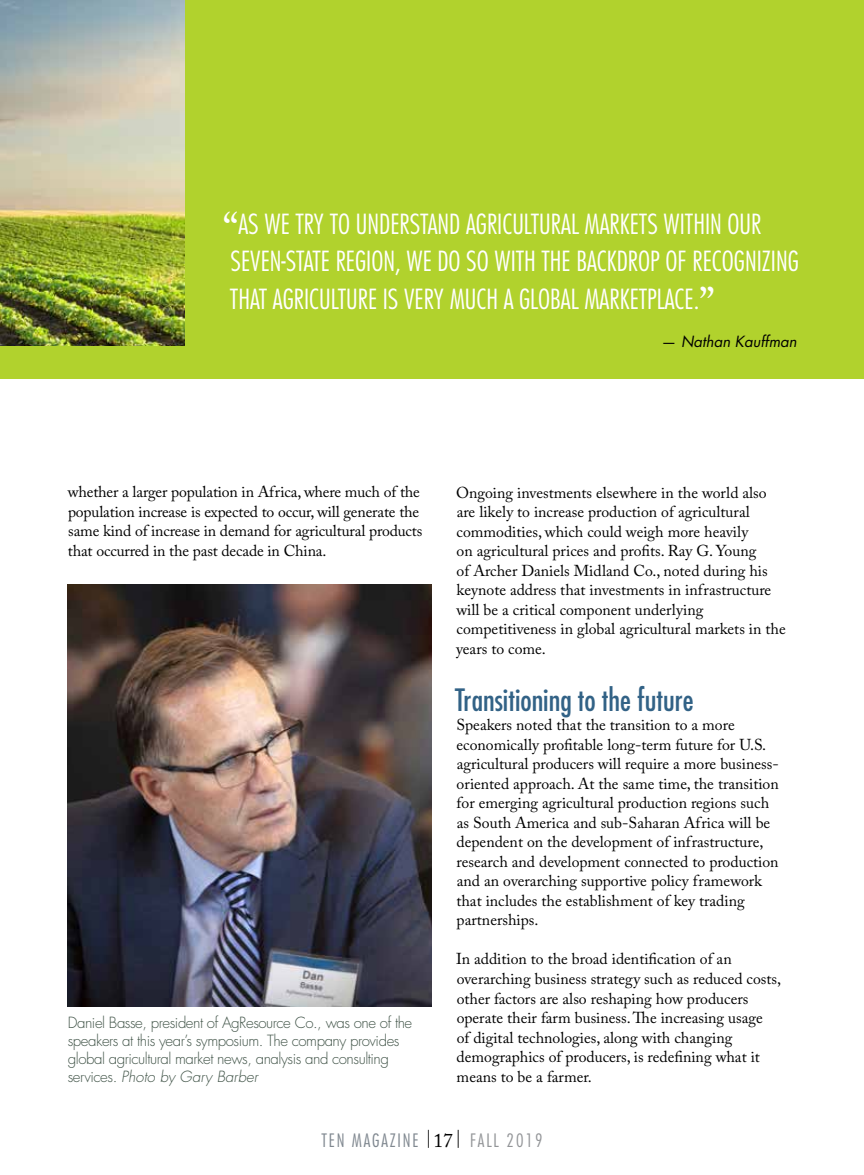
<style>
.page{position:relative;width:864px;height:1175px;background:#fff}
.page>*{position:absolute;margin:0;border:0;box-sizing:border-box;transform-origin:0 0}
.t1{font:condensed 30px "Futura Std";color:#326286}
.t2{font:300 condensed 27px/37.5px "Futura Std";color:#fff}
.t3{font:300 condensed 18px "Futura Std";letter-spacing:.1em;color:#808890}
.t4{font:15.75px/19.5px "Adobe Caslon Pro";color:#000}
.t5{font:300 15px/18px "Futura Std";letter-spacing:-.03em;color:#415448}
.t6{font:italic 15px "Futura Std";color:#000}
.s1{font-family:"Adobe Caslon Pro";font-weight:400;font-stretch:normal;font-size:43.5px}
.s2{font-style:normal}
.s3{font-style:italic}
.s4{font-stretch:normal;color:#000}
.s5{font-family:"Adobe Caslon Pro";font-weight:400;font-stretch:normal;font-size:19.5px;color:#000}
.s6{color:#939598}
</style>
<div class="page">
<img style="left:0;top:0;width:186px;height:346px">
<div style="left:0;top:346px;width:430px;height:32px;background:#b1d22d"></div>
<img style="left:68px;top:585px;width:364px;height:421px">
<div style="left:186px;top:0;width:678px;height:378px;background:#b1d22d"></div>
<h2 class="t2" style="left:223px;top:205px;width:578px"><span class="s1">“</span>AS WE TRY TO UNDERSTAND AGRICULTURAL MARKETS WITHIN OUR<br>SEVEN-STATE REGION, WE DO SO WITH THE BACKDROP OF RECOGNIZING<br>THAT AGRICULTURE IS VERY MUCH A GLOBAL MARKETPLACE.<span class="s1">”</span></h2>
<p class="t6" style="left:661px;top:331px;width:137px"><span class="s2">—</span> Nathan Kauffman</p>
<p class="t4" style="left:68px;top:482px;width:356px">whether a larger population in Africa, where much of the population increase is expected to occur, will generate the same kind of increase in demand for agricultural products that occurred in the past decade in China.</p>
<p class="t4" style="left:456px;top:482px;width:331px">Ongoing investments elsewhere in the world also are likely to increase production of agricultural commodities, which could weigh more heavily<br>on agricultural prices and profits. Ray G. Young<br>of Archer Daniels Midland Co., noted during his keynote address that investments in infrastructure will be a critical component underlying competitiveness in global agricultural markets in the years to come.</p>
<h1 class="t1" style="left:455px;top:682px;width:240px">Transitioning to the future</h1>
<p class="t4" style="left:456px;top:715px;width:324px">Speakers noted that the transition to a more economically profitable long-term future for U.S. agricultural producers will require a more business&shy;oriented approach. At the same time, the transition for emerging agricultural production regions such as South America and sub-Saharan Africa will be dependent on the development of infrastructure, research and development connected to production and an overarching supportive policy framework that includes the establishment of key trading partnerships.</p>
<p class="t4" style="left:456px;top:949px;width:327px">In addition to the broad identification of an overarching business strategy such as reduced costs, other factors are also reshaping how producers operate their farm business. The increasing usage<br>of digital technologies, along with changing demographics of producers, is redefining what it means to be a farmer.</p>
<p class="t5" style="left:68px;top:1014px;width:346px">Daniel Basse, president of AgResource Co., was one of the speakers at this year’s symposium. The company provides global agricultural market news, analysis and consulting services. <span class="s3">Photo by Gary Barber</span></p>
<p class="t3" style="left:321px;top:1128px;width:223px">TEN MAGAZINE <span class="s4">|</span><span class="s5">17</span><span class="s4">|</span> <span class="s6">FALL 2019</span></p>
</div>
